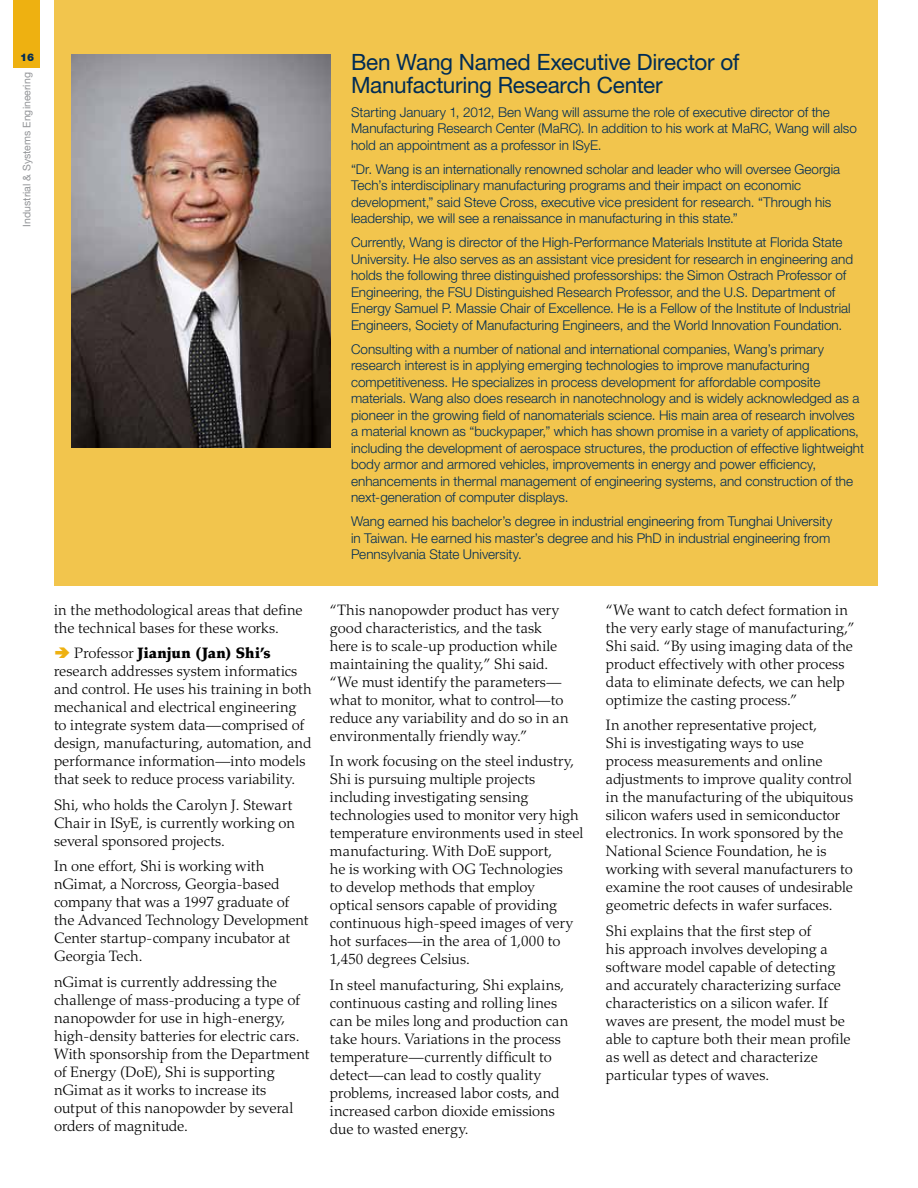
<style>
.page{position:relative;width:918px;height:1188px;background:#fff}
.page>*{position:absolute;margin:0;border:0;box-sizing:border-box;transform-origin:0 0}
.t1{font:22.5px/22.5px "Helvetica Neue LT Std";letter-spacing:-.015em;color:#002c56}
.t2{font:300 15px/18px "Palatino LT Std";color:#000}
.t3{font:300 13.5px/16.5px "Helvetica Neue LT Std";color:#002c56}
.t4{font:10.5px "Helvetica Neue LT Std";color:#939598}
.t5{font:900 10.5px "Helvetica Neue LT Std";color:#002c56}
.s1{font-weight:900}
</style>
<div class="page">
<div style="left:54px;top:0;width:824px;height:585px;background:#f2c54d"></div>
<img style="left:71px;top:54px;width:260px;height:394px">
<div style="left:14px;top:0;width:26px;height:68px;background:#eeb111"></div>
<p class="t5" style="left:20px;top:51px;width:16px">16</p>
<p class="t4" style="left:20px;top:227px;width:156px;rotate:-90deg">Industrial &amp; Systems Engineering</p>
<p class="t2" style="left:54px;top:601px;width:250px">in the methodological areas that define the technical bases for these works.</p>
<p class="t2" style="left:54px;top:644px;width:259px;text-indent:20px">Professor <span class="s1">Jianjun (Jan) Shi’s </span>research addresses system informatics and control. He uses his training in both mechanical and electrical engineering to integrate system data—comprised of design, manufacturing, automation, and performance information—into models that seek to reduce process variability.</p>
<p class="t2" style="left:54px;top:796px;width:242px">Shi, who holds the Carolyn J. Stewart<br>Chair in ISyE, is currently working on several sponsored projects.</p>
<p class="t2" style="left:54px;top:857px;width:256px">In one effort, Shi is working with nGimat, a Norcross, Georgia-based company that was a 1997 graduate of the Advanced Technology Development<br>Center startup-company incubator at<br>Georgia Tech.</p>
<p class="t2" style="left:54px;top:973px;width:257px">nGimat is currently addressing the challenge of mass-producing a type of nanopowder for use in high-energy, high-density batteries for electric cars.<br>With sponsorship from the Department of Energy (DoE), Shi is supporting nGimat as it works to increase its output of this nanopowder by several orders of magnitude.</p>
<h1 class="t1" style="left:351px;top:51px;width:390px">Ben Wang Named Executive Director of<br>Manufacturing Research Center</h1>
<p class="t3" style="left:351px;top:103px;width:507px">Starting January 1, 2012, Ben Wang will assume the role of executive director of the<br>Manufacturing Research Center (MaRC). In addition to his work at MaRC, Wang will also hold an appointment as a professor in ISyE.</p>
<p class="t3" style="left:351px;top:160px;width:491px">“Dr. Wang is an internationally renowned scholar and leader who will oversee Georgia Tech’s interdisciplinary manufacturing programs and their impact on economic development,” said Steve Cross, executive vice president for research. “Through his leadership, we will see a renaissance in manufacturing in this state.”</p>
<p class="t3" style="left:351px;top:234px;width:504px">Currently, Wang is director of the High-Performance Materials Institute at Florida State University. He also serves as an assistant vice president for research in engineering and holds the following three distinguished professorships: the Simon Ostrach Professor of Engineering, the FSU Distinguished Research Professor, and the U.S. Department of Energy Samuel P. Massie Chair of Excellence. He is a Fellow of the Institute of Industrial Engineers, Society of Manufacturing Engineers, and the World Innovation Foundation.</p>
<p class="t3" style="left:351px;top:340px;width:515px">Consulting with a number of national and international companies, Wang’s primary research interest is in applying emerging technologies to improve manufacturing competitiveness. He specializes in process development for affordable composite materials. Wang also does research in nanotechnology and is widely acknowledged as a pioneer in the growing field of nanomaterials science. His main area of research involves a material known as “buckypaper,” which has shown promise in a variety of applications, including the development of aerospace structures, the production of effective lightweight body armor and armored vehicles, improvements in energy and power efficiency, enhancements in thermal management of engineering systems, and construction of the next-generation of computer displays.</p>
<p class="t3" style="left:351px;top:513px;width:483px">Wang earned his bachelor’s degree in industrial engineering from Tunghai University in Taiwan. He earned his master’s degree and his PhD in industrial engineering from<br>Pennsylvania State University.</p>
<p class="t2" style="left:330px;top:601px;width:240px">“This nanopowder product has very good characteristics, and the task here is to scale-up production while maintaining the quality,” Shi said. “We must identify the parameters— what to monitor, what to control—to reduce any variability and do so in an environmentally friendly way.”</p>
<p class="t2" style="left:330px;top:752px;width:255px">In work focusing on the steel industry, Shi is pursuing multiple projects including investigating sensing technologies used to monitor very high temperature environments used in steel manufacturing. With DoE support,<br>he is working with OG Technologies<br>to develop methods that employ<br>optical sensors capable of providing continuous high-speed images of very hot surfaces—in the area of 1,000 to 1,450 degrees Celsius.</p>
<p class="t2" style="left:330px;top:976px;width:240px">In steel manufacturing, Shi explains, continuous casting and rolling lines can be miles long and production can take hours. Variations in the process temperature—currently difficult to detect—can lead to costly quality problems, increased labor costs, and increased carbon dioxide emissions due to wasted energy.</p>
<p class="t2" style="left:606px;top:601px;width:250px">“We want to catch defect formation in the very early stage of manufacturing,” Shi said. “By using imaging data of the product effectively with other process data to eliminate defects, we can help optimize the casting process.”</p>
<p class="t2" style="left:606px;top:716px;width:249px">In another representative project,<br>Shi is investigating ways to use process measurements and online adjustments to improve quality control in the manufacturing of the ubiquitous silicon wafers used in semiconductor electronics. In work sponsored by the National Science Foundation, he is working with several manufacturers to examine the root causes of undesirable geometric defects in wafer surfaces.</p>
<p class="t2" style="left:606px;top:922px;width:246px">Shi explains that the first step of<br>his approach involves developing a software model capable of detecting and accurately characterizing surface characteristics on a silicon wafer. If waves are present, the model must be able to capture both their mean profile as well as detect and characterize particular types of waves.</p>
</div>
